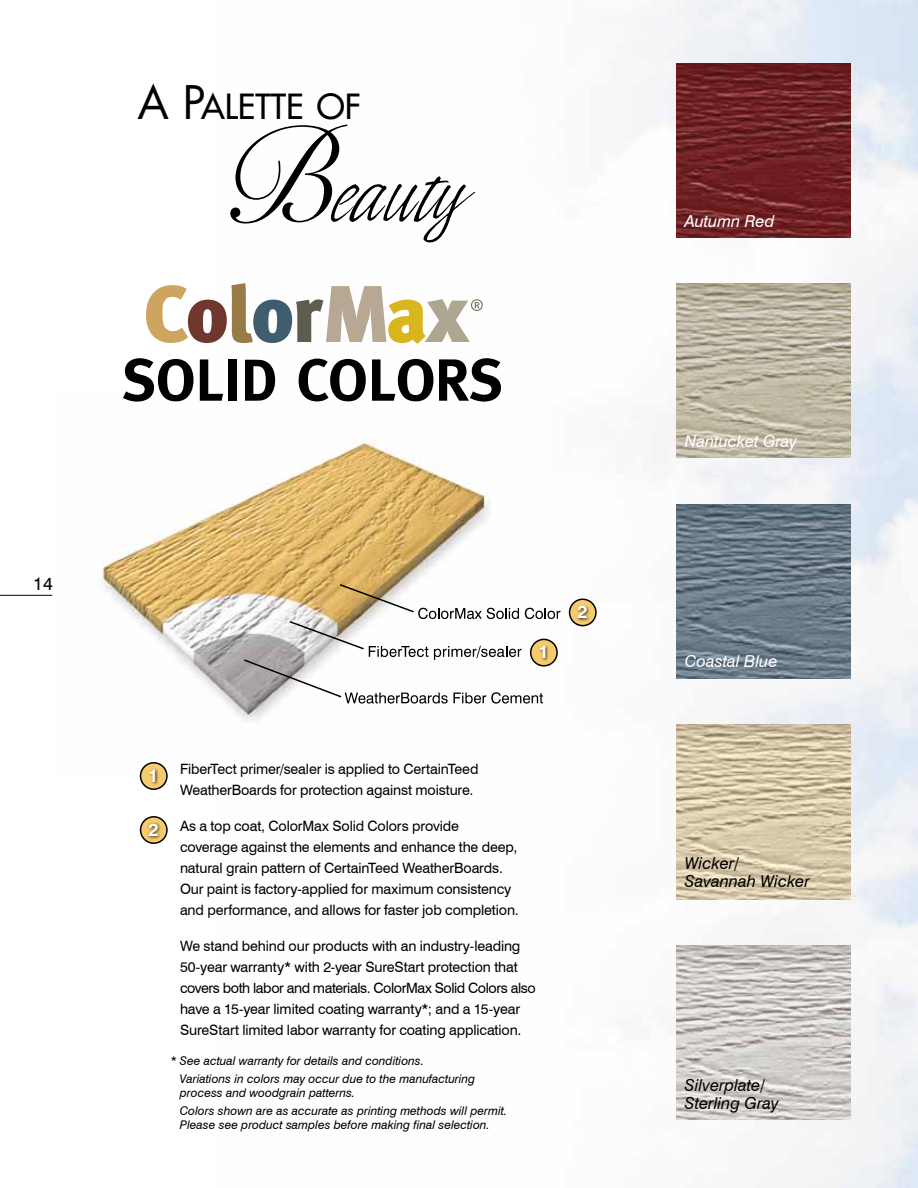
<style>
.page{position:relative;width:918px;height:1188px;background:#fff}
.page>*{position:absolute;margin:0;border:0;box-sizing:border-box;transform-origin:0 0}
.t1{font:72px "Indy Italic Plain";color:#000;scale:1.1 1}
.t2{font:700 59.4px "Meta";color:#000}
.t3{font:33.75px "Futura";color:#000}
.t4{font:700 18px "Swiss 721 BT";color:#fff}
.t5{font:18px "Swiss 721 BT";color:#000}
.t6{font:italic 16.5px/18px "Swiss 721 BT";color:#000}
.t7{font:italic 16.5px "Swiss 721 BT";color:#fff}
.t8{font:14.25px/21px "Swiss 721 BT";letter-spacing:-.01em;color:#000}
.t9{font:italic 12px/17.4px "Swiss 721 BT";color:#000}
.s1{font-size:45px}
.s2{font-family:"Snell Roundhand Script";font-size:135px}
</style>
<div class="page">
<img style="left:560px;top:0;width:358px;height:1188px">
<img style="left:101px;top:440px;width:390px;height:332px">
<svg style="left:242px;top:583px;width:318px;height:121px"></svg>
<div style="left:531px;top:639px;width:26px;height:27px;background:#f5cc6d;border-radius:50%"></div>
<div style="left:530px;top:639px;width:28px;height:28px;border:2px solid #000;border-radius:50%"></div>
<div style="left:538px;top:644px;width:11px;height:18px;background:#000;opacity:.75"></div>
<svg style="left:570px;top:599px;width:26px;height:27px"></svg>
<div style="left:569px;top:598px;width:28px;height:28px;border:2px solid #000;border-radius:50%"></div>
<div style="left:576px;top:604px;width:15px;height:18px;background:#000;opacity:.75"></div>
<div style="left:141px;top:763px;width:26px;height:26px;background:#f5cc6d;border-radius:50%"></div>
<div style="left:140px;top:762px;width:28px;height:28px;border:2px solid #000;border-radius:50%"></div>
<div style="left:148px;top:768px;width:11px;height:17px;background:#000;opacity:.75"></div>
<svg style="left:141px;top:817px;width:26px;height:26px"></svg>
<div style="left:140px;top:816px;width:28px;height:28px;border:2px solid #000;border-radius:50%"></div>
<div style="left:147px;top:822px;width:15px;height:17px;background:#000;opacity:.75"></div>
<hr style="left:0;top:595px;width:52px;height:1px;background:#000">
<img style="left:676px;top:63px;width:174px;height:174px">
<img style="left:676px;top:284px;width:174px;height:174px">
<img style="left:676px;top:504px;width:174px;height:175px">
<img style="left:676px;top:725px;width:174px;height:174px">
<svg style="left:146px;top:283px;width:337px;height:61px"></svg>
<img style="left:676px;top:946px;width:174px;height:174px">
<p class="t5" style="left:33px;top:573px;width:21px">14</p>
<h3 class="t3" style="left:138px;top:84px;width:225px"><span class="s1">A P</span>ALETTE OF</h3>
<h1 class="t1" style="left:217px;top:154px;width:226px"><span class="s2">B</span>eauty</h1>
<h2 class="t2" style="left:122px;top:346px;width:382px">SOLID COLORS</h2>
<p class="t4" style="left:538px;top:641px;width:12px">1</p>
<p class="t4" style="left:578px;top:601px;width:12px">2</p>
<p class="t4" style="left:148px;top:764px;width:12px">1</p>
<p class="t4" style="left:149px;top:818px;width:12px">2</p>
<p class="t8" style="left:180px;top:759px;width:300px">FiberTect primer/sealer is applied to CertainTeed<br>WeatherBoards for protection against moisture.</p>
<p class="t8" style="left:180px;top:816px;width:340px">As a top coat, ColorMax Solid Colors provide coverage against the elements and enhance the deep, natural grain pattern of CertainTeed WeatherBoards.<br>Our paint is factory-applied for maximum consistency and performance, and allows for faster job completion.</p>
<p class="t8" style="left:180px;top:936px;width:357px">We stand behind our products with an industry-leading 50-year warranty* with 2-year SureStart protection that covers both labor and materials. ColorMax Solid Colors also have a 15-year limited coating warranty*; and a 15-year SureStart limited labor warranty for coating application.</p>
<p class="t9" style="left:180px;top:1052px;width:297px;text-indent:-9px">* See actual warranty for details and conditions.<br>Variations in colors may occur due to the manufacturing</p>
<p class="t9" style="left:180px;top:1084px;width:329px">process and woodgrain patterns.<br>Colors shown are as accurate as printing methods will permit.</p>
<p class="t9" style="left:180px;top:1116px;width:312px">Please see product samples before making final selection.</p>
<p class="t7" style="left:685px;top:211px;width:91px">Autumn Red</p>
<p class="t7" style="left:685px;top:432px;width:114px">Nantucket Gray</p>
<p class="t7" style="left:685px;top:651px;width:94px">Coastal Blue</p>
<p class="t6" style="left:685px;top:854px;width:126px">Wicker/<br>Savannah Wicker</p>
<p class="t6" style="left:685px;top:1076px;width:95px">Silverplate/<br>Sterling Gray</p>
</div>
